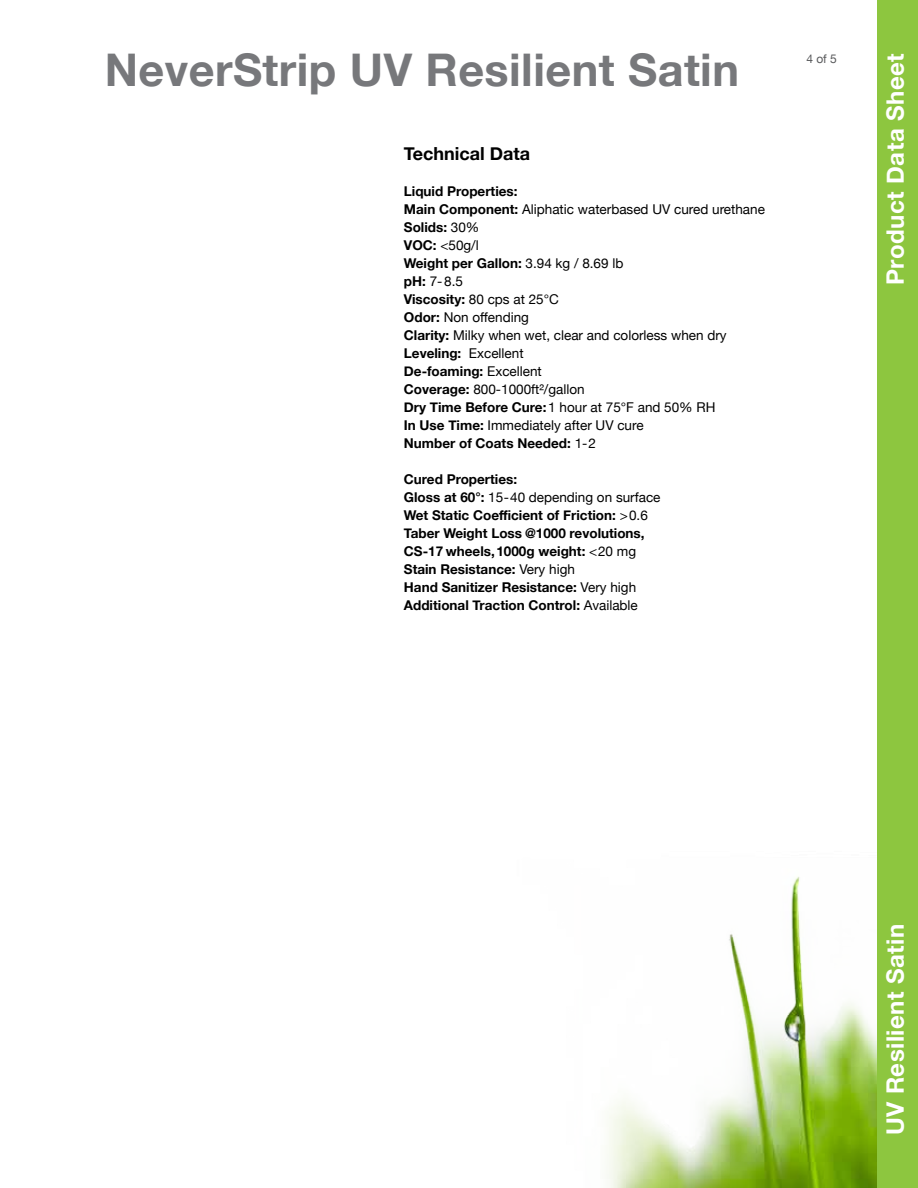
<style>
.page{position:relative;width:918px;height:1188px;background:#fff}
.page>*{position:absolute;margin:0;border:0;box-sizing:border-box;transform-origin:0 0}
.t1{font:700 45px "Helvetica Neue";letter-spacing:.01em;color:#77787b}
.t2{font:700 24px "Helvetica Neue";letter-spacing:.02em;color:#fff}
.t3{font:700 18px "Helvetica Neue";color:#000}
.t4{font:13.5px/18px "Helvetica Neue";color:#000}
.t5{font:700 13.5px/18px "Helvetica Neue";color:#000}
.t6{font:12px "Helvetica Neue";color:#58595b}
.s1{font-weight:700}
.s2{font-weight:400}
</style>
<div class="page">
<img style="left:607px;top:74px;width:271px;height:1114px">
<div style="left:878px;top:0;width:40px;height:1188px;background:#8dc63f"></div>
<h1 class="t1" style="left:105px;top:35px;width:636px">NeverStrip UV Resilient Satin</h1>
<h2 class="t2" style="left:876px;top:285px;width:233px;rotate:-90deg">Product Data Sheet</h2>
<p class="t6" style="left:806px;top:50px;width:32px">4 of 5</p>
<h3 class="t3" style="left:404px;top:140px;width:128px">Technical Data</h3>
<p class="t4" style="left:404px;top:183px;width:363px"><span class="s1">Liquid Properties:<br>Main Component:</span> Aliphatic waterbased UV cured urethane<br><span class="s1">Solids:</span> 30%<br><span class="s1">VOC:</span> &lt;50g/l<br><span class="s1">Weight per Gallon:</span> 3.94 kg / 8.69 lb<br><span class="s1">pH:</span> 7- 8.5<br><span class="s1">Viscosity:</span> 80 cps at 25°C<br><span class="s1">Odor:</span> Non offending<br><span class="s1">Clarity:</span> Milky when wet, clear and colorless when dry<br><span class="s1">Leveling:</span> Excellent<br><span class="s1">De-foaming:</span> Excellent<br><span class="s1">Coverage:</span> 800-1000ft²/gallon<br><span class="s1">Dry Time Before Cure:</span> 1 hour at 75°F and 50% RH<br><span class="s1">In Use Time:</span> Immediately after UV cure<br><span class="s1">Number of Coats Needed:</span> 1-2</p>
<p class="t5" style="left:404px;top:471px;width:258px">Cured Properties:<br>Gloss at 60°: <span class="s2">15-40 depending on surface </span>Wet Static Coefficient of Friction: <span class="s2">&gt;0.6<br></span>Taber Weight Loss @1000 revolutions, CS-17 wheels, 1000g weight: <span class="s2">&lt;20 mg </span>Stain Resistance: <span class="s2">Very high<br></span>Hand Sanitizer Resistance: <span class="s2">Very high </span>Additional Traction Control: <span class="s2">Available</span></p>
<h2 class="t2" style="left:877px;top:1135px;width:213px;rotate:-90deg">UV Resilient Satin</h2>
</div>
